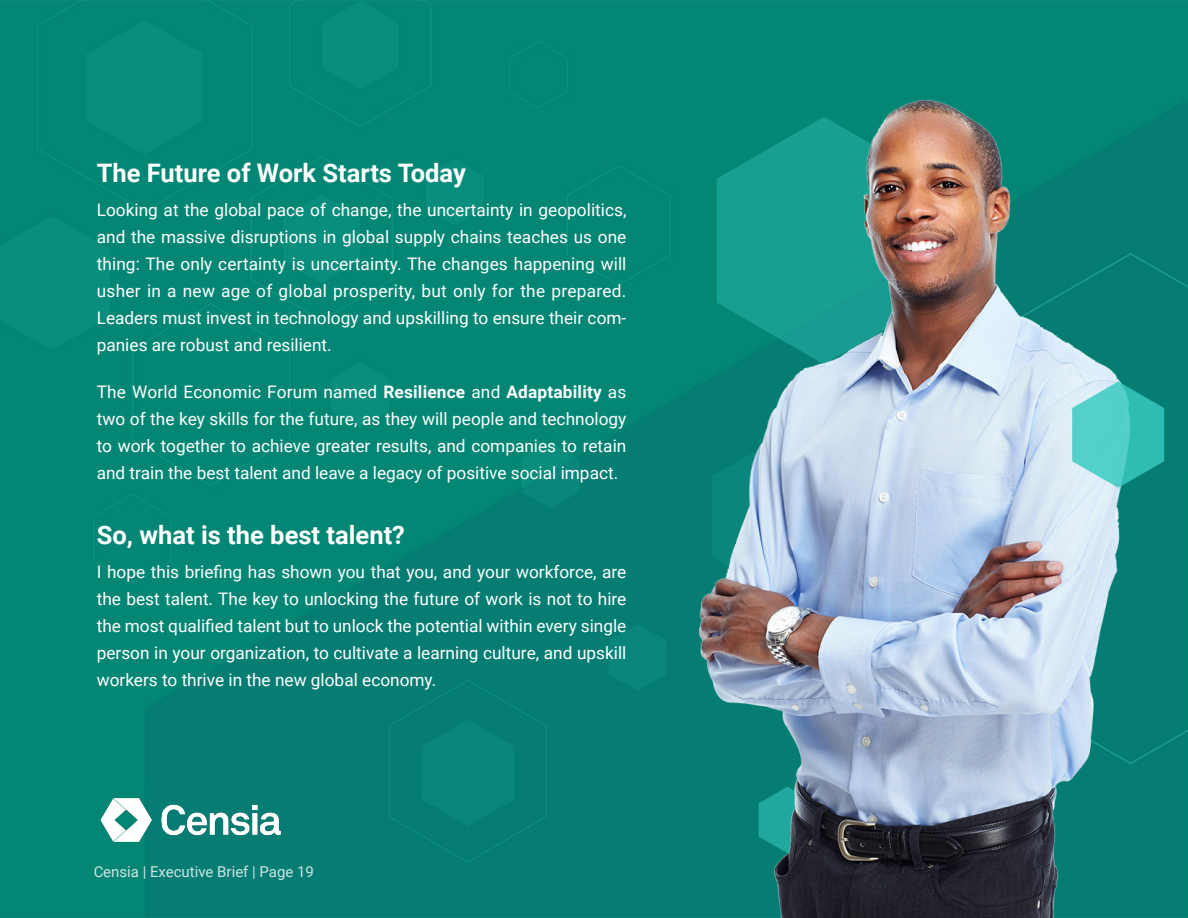
<style>
.page{position:relative;width:1188px;height:918px;background:#fff}
.page>*{position:absolute;margin:0;border:0;box-sizing:border-box;transform-origin:0 0}
.Body_Copy{font:700 25.5px "Roboto";color:#fff}
.Body_Copy-2{font:17.25px/27px "Roboto";color:#fff;text-align:justify}
.t1{font:15px "Roboto";color:#fff}
.s1{font-weight:700}
</style>
<div class="page">
<img style="left:0;top:0;width:1188px;height:918px">
<img style="left:84px;top:779px;width:214px;height:82px">
<img style="left:641px;top:72px;width:539px;height:846px">
<svg style="left:1072px;top:382px;width:92px;height:106px;background:#51c4be"></svg>
<p class="Body_Copy" style="left:97px;top:155px;width:371px">The Future of Work Starts Today</p>
<p class="Body_Copy-2" style="left:97px;top:196px;width:531px">Looking at the global pace of change, the uncertainty in geopolitics, and the massive disruptions in global supply chains teaches us one thing: The only certainty is uncertainty. The changes happening will usher in a new age of global prosperity, but only for the prepared.<br>Leaders must invest in technology and upskilling to ensure their com&shy;panies are robust and resilient.</p>
<p class="Body_Copy-2" style="left:97px;top:378px;width:531px">The World Economic Forum named <span class="s1">Resilience</span> and <span class="s1">Adaptability</span> as two of the key skills for the future, as they will people and technology to work together to achieve greater results, and companies to retain and train the best talent and leave a legacy of positive social impact.</p>
<p class="Body_Copy" style="left:97px;top:517px;width:310px">So, what is the best talent?</p>
<p class="Body_Copy-2" style="left:97px;top:557px;width:531px">I hope this briefing has shown you that you, and your workforce, are the best talent. The key to unlocking the future of work is not to hire the most qualified talent but to unlock the potential within every single person in your organization, to cultivate a learning culture, and upskill workers to thrive in the new global economy.</p>
<p class="t1" style="left:93px;top:861px;width:222px">Censia | Executive Brief | Page 19</p>
</div>
